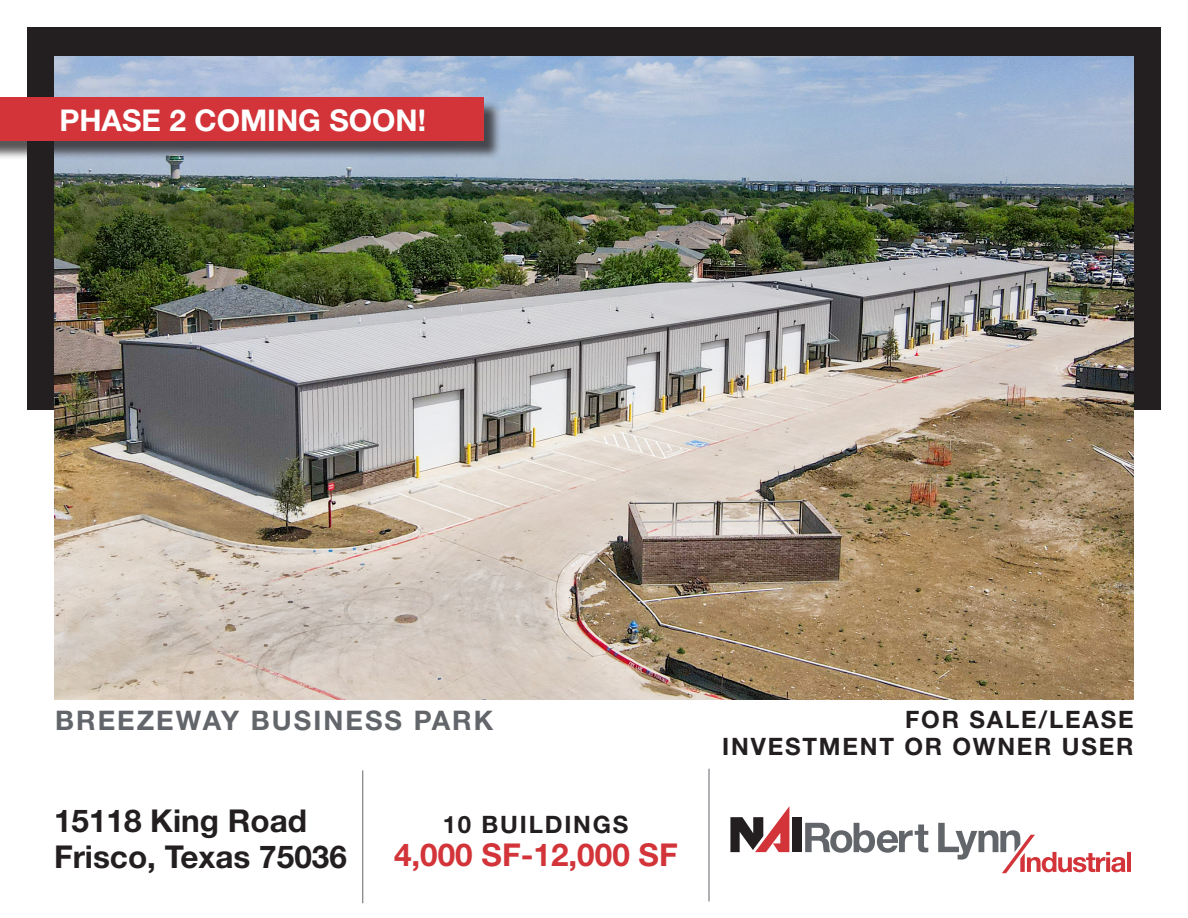
<style>
.page{position:relative;width:1188px;height:918px;background:#fff}
.page>*{position:absolute;margin:0;border:0;box-sizing:border-box;transform-origin:0 0}
.Headline{font:700 31.5px "Helvetica Neue LT Std";color:#231f20}
.Headline-2{font:700 31.5px "Helvetica Neue LT Std";color:#d23439}
.t1{font:700 30px "Helvetica Neue LT Std";color:#fff}
.Page_Titles{font:700 27px "Helvetica Neue LT Std";letter-spacing:.075em;color:#62656a}
.Page_Titles-2{font:700 24px "Helvetica Neue LT Std";letter-spacing:.075em;color:#231f20}
</style>
<div class="page">
<div style="left:27px;top:27px;width:1134px;height:382px;background:#231f20"></div>
<hr style="left:362px;top:770px;width:1px;height:133px;background:#62656a">
<svg style="left:730px;top:807px;width:59px;height:45px"></svg>
<div style="left:793px;top:817px;width:9px;height:35px;background:#231f20"></div>
<svg style="left:805px;top:823px;width:326px;height:50px"></svg>
<img style="left:54px;top:56px;width:1080px;height:643px">
<hr style="left:709px;top:769px;width:1px;height:132px;background:#62656a">
<div style="left:0;top:100px;width:502px;height:60px;background:#231f20;opacity:.75"></div>
<div style="left:0;top:98px;width:483px;height:43px;background:#d23439"></div>
<p class="t1" style="left:59px;top:101px;width:368px">PHASE 2 COMING SOON!</p>
<p class="Page_Titles" style="left:55px;top:704px;width:440px">BREEZEWAY BUSINESS PARK</p>
<p class="Headline" style="left:54px;top:802px;width:255px">15118 King Road</p>
<p class="Headline" style="left:54px;top:838px;width:294px">Frisco, Texas 75036</p>
<p class="Page_Titles-2" style="left:443px;top:810px;width:187px">10 BUILDINGS</p>
<p class="Headline-2" style="left:394px;top:836px;width:285px">4,000 SF-12,000 SF</p>
<p class="Page_Titles-2" style="left:905px;top:704px;width:230px">FOR SALE/LEASE</p>
<p class="Page_Titles-2" style="left:722px;top:731px;width:413px">INVESTMENT OR OWNER USER</p>
</div>
